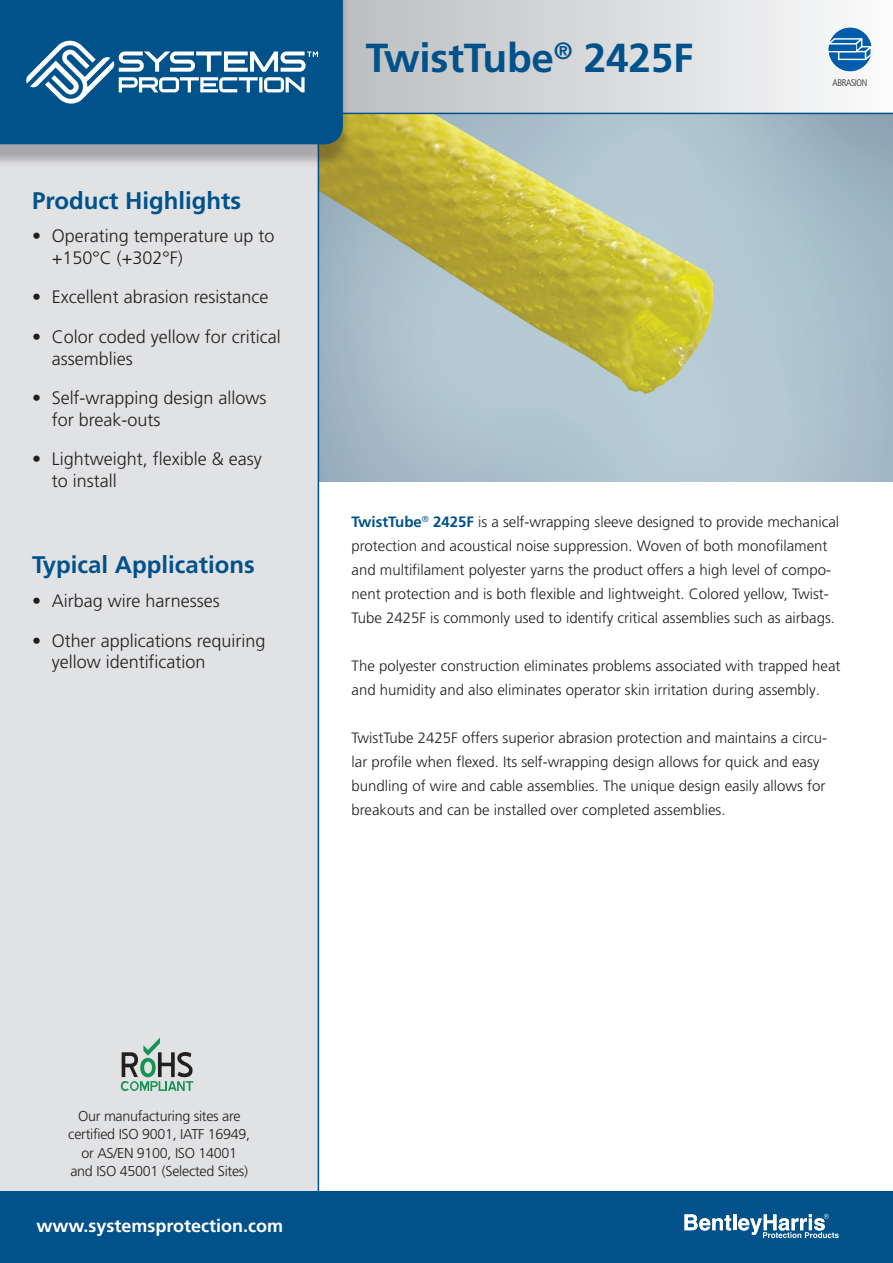
<style>
.page{position:relative;width:893px;height:1263px;background:#fff}
.page>*{position:absolute;margin:0;border:0;box-sizing:border-box;transform-origin:0 0}
.Product_Name{font:700 40.5px "Frutiger LT Pro";letter-spacing:-.005em;color:#01528a}
.Sidebar_Head{font:700 24px "Frutiger LT Pro";color:#01528a}
.Sidebar_Bullet{font:300 18px/21.6px "Frutiger LT Pro";color:#231f20}
.t1{font:700 18px "Frutiger LT Pro";color:#fff}
.Body{font:300 15px/24px "Frutiger LT Pro";color:#231f20}
.t2{font:300 14.25px/18.3px "Frutiger";letter-spacing:-.02em;color:#231f20;text-align:center}
.t3{font:300 condensed 9.45px "Frutiger LT Pro";letter-spacing:-.04em;color:#231f20}
.s1{font-weight:700;color:#01528a}
</style>
<div class="page">
<img style="left:319px;top:114px;width:574px;height:368px">
<div style="left:0;top:168px;width:319px;height:1023px;background:#e1e2e4"></div>
<svg style="left:351px;top:0;width:542px;height:114px"></svg>
<div style="left:0;top:0;width:351px;height:168px;background:#231f20;opacity:.3"></div>
<div style="left:0;top:0;width:343px;height:144px;background:#01528a"></div>
<div style="left:0;top:1191px;width:893px;height:72px;background:#01528a"></div>
<svg style="left:121px;top:1038px;width:72px;height:53px;background:#a3b6ad"></svg>
<div style="left:828px;top:27px;width:44px;height:45px;background:#015dab;border-radius:50%"></div>
<div style="left:828px;top:27px;width:44px;height:45px;border:1px solid #fff;border-radius:50%"></div>
<svg style="left:828px;top:36px;width:47px;height:26px"></svg>
<div style="left:829px;top:45px;width:26px;height:6px;background:#015dab"></div>
<svg style="left:684px;top:1214px;width:47px;height:16px"></svg>
<hr style="left:733px;top:1214px;width:3px;height:16px;background:#fff">
<svg style="left:738px;top:1214px;width:101px;height:24px"></svg>
<svg style="left:26px;top:41px;width:292px;height:63px"></svg>
<p class="Sidebar_Head" style="left:32px;top:186px;width:210px">Product Highlights</p>
<p class="Sidebar_Bullet" style="left:52px;top:225px;width:224px;text-indent:-20px">• Operating temperature up to +150°C (+302°F)</p>
<p class="Sidebar_Bullet" style="left:32px;top:286px;width:238px">• Excellent abrasion resistance</p>
<p class="Sidebar_Bullet" style="left:52px;top:326px;width:230px;text-indent:-20px">• Color coded yellow for critical assemblies</p>
<p class="Sidebar_Bullet" style="left:52px;top:387px;width:216px;text-indent:-20px">• Self-wrapping design allows for break-outs</p>
<p class="Sidebar_Bullet" style="left:52px;top:448px;width:212px;text-indent:-20px">• Lightweight, flexible &amp; easy to install</p>
<p class="Sidebar_Head" style="left:32px;top:551px;width:224px">Typical Applications</p>
<p class="Sidebar_Bullet" style="left:32px;top:590px;width:189px">• Airbag wire harnesses</p>
<p class="Sidebar_Bullet" style="left:52px;top:630px;width:215px;text-indent:-20px">• Other applications requiring yellow identification</p>
<p class="Product_Name" style="left:366px;top:34px;width:329px">TwistTube<sup>®</sup> 2425F</p>
<p class="t3" style="left:833px;top:77px;width:36px">ABRASION</p>
<p class="Body" style="left:352px;top:510px;width:489px"><span class="s1">TwistTube</span><sup>®</sup> <span class="s1">2425F</span> is a self-wrapping sleeve designed to provide mechanical protection and acoustical noise suppression. Woven of both monofilament and multifilament polyester yarns the product offers a high level of compo&shy;nent protection and is both flexible and lightweight. Colored yellow, Twist-Tube 2425F is commonly used to identify critical assemblies such as airbags.</p>
<p class="Body" style="left:352px;top:654px;width:490px">The polyester construction eliminates problems associated with trapped heat and humidity and also eliminates operator skin irritation during assembly.</p>
<p class="Body" style="left:352px;top:726px;width:477px">TwistTube 2425F offers superior abrasion protection and maintains a circu&shy;lar profile when flexed. Its self-wrapping design allows for quick and easy bundling of wire and cable assemblies. The unique design easily allows for breakouts and can be installed over completed assemblies.</p>
<p class="t2" style="left:68px;top:1107px;width:183px">Our manufacturing sites are certified ISO 9001, IATF 16949, or AS/EN 9100, ISO 14001<br>and ISO 45001 (Selected Sites)</p>
<p class="t1" style="left:36px;top:1214px;width:248px">www.systemsprotection.com</p>
</div>
